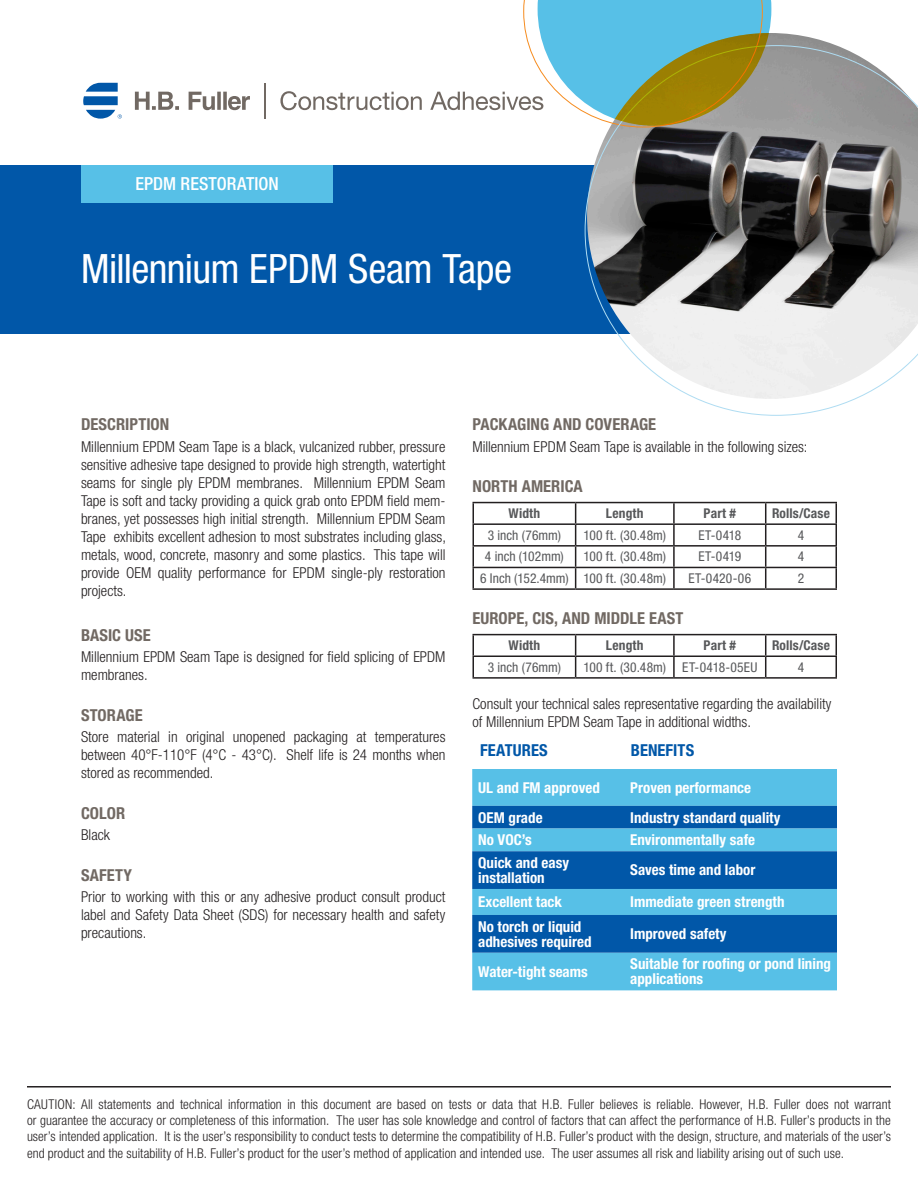
<style>
.page{position:relative;width:918px;height:1188px;background:#fff}
.page>*{position:absolute;margin:0;border:0;box-sizing:border-box;transform-origin:0 0}
.t1{font:condensed 40.5px "Helvetica Neue LT Std";letter-spacing:-.015em;color:#fff}
.t2{font:500 condensed 18px "Helvetica Neue LT Std";letter-spacing:.005em;color:#fff}
.t3{font:700 condensed 16.5px "Helvetica Neue LT Std";letter-spacing:.005em;color:#716963}
.t4{font:700 condensed 16.5px "Helvetica Neue LT Std";letter-spacing:.005em;color:#0157a8}
.t5{font:300 condensed 15px/18px "Helvetica Neue LT Std";color:#231f20;text-align:justify}
.t6{font:700 condensed 15px/15px "Helvetica Neue LT Std";color:#fff}
.t7{font:300 condensed 13.5px/16.5px "Helvetica Neue LT Std";letter-spacing:.005em;color:#231f20;text-align:justify}
.t8{font:condensed 13.5px "Helvetica Neue LT Std";letter-spacing:.005em;color:#57585a}
.t9{font:700 condensed 13.5px "Helvetica Neue LT Std";letter-spacing:.01em;color:#57585a}
.t10{font:condensed 13.5px "Helvetica Neue LT Std";letter-spacing:.025em;color:#57585a}
</style>
<div class="page">
<div style="left:0;top:166px;width:698px;height:168px;background:#0157a8"></div>
<div style="left:82px;top:166px;width:251px;height:37px;background:#57c0e7"></div>
<hr style="left:472px;top:502px;width:104px;height:1px;background:#231f20">
<hr style="left:472px;top:503px;width:2px;height:20px;background:#231f20">
<hr style="left:576px;top:502px;width:98px;height:1px;background:#231f20">
<hr style="left:674px;top:502px;width:92px;height:1px;background:#231f20">
<hr style="left:673px;top:503px;width:2px;height:20px;background:#231f20">
<hr style="left:766px;top:502px;width:71px;height:1px;background:#231f20">
<hr style="left:472px;top:523px;width:104px;height:2px;background:#231f20">
<hr style="left:472px;top:525px;width:2px;height:20px;background:#231f20">
<hr style="left:576px;top:523px;width:98px;height:2px;background:#231f20">
<hr style="left:674px;top:523px;width:92px;height:2px;background:#231f20">
<hr style="left:673px;top:525px;width:2px;height:20px;background:#231f20">
<hr style="left:766px;top:523px;width:71px;height:2px;background:#231f20">
<hr style="left:472px;top:545px;width:104px;height:2px;background:#231f20">
<hr style="left:472px;top:547px;width:2px;height:20px;background:#231f20">
<hr style="left:576px;top:545px;width:98px;height:2px;background:#231f20">
<hr style="left:674px;top:545px;width:92px;height:2px;background:#231f20">
<hr style="left:673px;top:547px;width:2px;height:20px;background:#231f20">
<hr style="left:766px;top:545px;width:71px;height:2px;background:#231f20">
<hr style="left:472px;top:567px;width:104px;height:1px;background:#231f20">
<hr style="left:472px;top:568px;width:2px;height:20px;background:#231f20">
<hr style="left:576px;top:567px;width:98px;height:1px;background:#231f20">
<svg style="left:575px;top:503px;width:1px;height:85px"></svg>
<hr style="left:674px;top:567px;width:92px;height:1px;background:#231f20">
<hr style="left:673px;top:568px;width:2px;height:20px;background:#231f20">
<hr style="left:766px;top:567px;width:71px;height:1px;background:#231f20">
<svg style="left:765px;top:503px;width:1px;height:85px"></svg>
<svg style="left:836px;top:503px;width:1px;height:85px"></svg>
<hr style="left:472px;top:588px;width:104px;height:2px;background:#231f20">
<hr style="left:576px;top:588px;width:98px;height:2px;background:#231f20">
<hr style="left:674px;top:588px;width:92px;height:2px;background:#231f20">
<hr style="left:766px;top:588px;width:71px;height:2px;background:#231f20">
<hr style="left:473px;top:634px;width:103px;height:1px;background:#231f20">
<hr style="left:576px;top:634px;width:98px;height:1px;background:#231f20">
<hr style="left:674px;top:634px;width:92px;height:1px;background:#231f20">
<hr style="left:673px;top:635px;width:2px;height:21px;background:#231f20">
<hr style="left:766px;top:634px;width:71px;height:1px;background:#231f20">
<hr style="left:473px;top:656px;width:103px;height:1px;background:#231f20">
<svg style="left:473px;top:635px;width:1px;height:42px"></svg>
<hr style="left:576px;top:656px;width:98px;height:1px;background:#231f20">
<svg style="left:575px;top:635px;width:1px;height:42px"></svg>
<hr style="left:674px;top:656px;width:92px;height:1px;background:#231f20">
<hr style="left:673px;top:657px;width:2px;height:20px;background:#231f20">
<hr style="left:766px;top:656px;width:71px;height:1px;background:#231f20">
<svg style="left:765px;top:635px;width:1px;height:42px"></svg>
<svg style="left:836px;top:635px;width:1px;height:42px"></svg>
<hr style="left:473px;top:677px;width:103px;height:2px;background:#231f20">
<hr style="left:576px;top:677px;width:98px;height:2px;background:#231f20">
<hr style="left:674px;top:677px;width:92px;height:2px;background:#231f20">
<hr style="left:766px;top:677px;width:71px;height:2px;background:#231f20">
<svg style="left:585px;top:45px;width:333px;height:371px"></svg>
<hr style="left:27px;top:1086px;width:864px;height:2px;background:#231f20">
<svg style="left:472px;top:769px;width:365px;height:221px;background:#3292cb"></svg>
<svg style="left:280px;top:91px;width:142px;height:19px"></svg>
<svg style="left:430px;top:0;width:341px;height:127px"></svg>
<svg style="left:135px;top:92px;width:115px;height:18px"></svg>
<svg style="left:83px;top:83px;width:39px;height:36px"></svg>
<hr style="left:265px;top:83px;width:1px;height:36px;background:#716963">
<p class="t2" style="left:136px;top:173px;width:145px">EPDM RESTORATION</p>
<h1 class="t1" style="left:81px;top:245px;width:433px">Millennium EPDM Seam Tape</h1>
<p class="t3" style="left:81px;top:414px;width:90px">DESCRIPTION</p>
<p class="t5" style="left:81px;top:437px;width:367px">Millennium EPDM Seam Tape is a black, vulcanized rubber, pressure sensitive adhesive tape designed to provide high strength, watertight seams for single ply EPDM membranes. Millennium EPDM Seam Tape is soft and tacky providing a quick grab onto EPDM field mem&shy;branes, yet possesses high initial strength. Millennium EPDM Seam Tape exhibits excellent adhesion to most substrates including glass, metals, wood, concrete, masonry and some plastics. This tape will provide OEM quality performance for EPDM single-ply restoration projects.</p>
<p class="t3" style="left:81px;top:625px;width:71px">BASIC USE</p>
<p class="t5" style="left:81px;top:648px;width:366px">Millennium EPDM Seam Tape is designed for field splicing of EPDM membranes.</p>
<p class="t3" style="left:81px;top:705px;width:63px">STORAGE</p>
<p class="t5" style="left:81px;top:728px;width:366px">Store material in original unopened packaging at temperatures between 40°F-110°F (4°C - 43°C). Shelf life is 24 months when stored as recommended.</p>
<p class="t3" style="left:81px;top:803px;width:46px">COLOR</p>
<p class="t5" style="left:81px;top:826px;width:30px">Black</p>
<p class="t3" style="left:81px;top:865px;width:53px">SAFETY</p>
<p class="t5" style="left:81px;top:888px;width:366px">Prior to working with this or any adhesive product consult product label and Safety Data Sheet (SDS) for necessary health and safety precautions.</p>
<p class="t3" style="left:472px;top:414px;width:185px">PACKAGING AND COVERAGE</p>
<p class="t5" style="left:472px;top:437px;width:336px">Millennium EPDM Seam Tape is available in the following sizes:</p>
<p class="t3" style="left:472px;top:476px;width:112px">NORTH AMERICA</p>
<p class="t9" style="left:509px;top:505px;width:33px">Width</p>
<p class="t9" style="left:606px;top:505px;width:39px">Length</p>
<p class="t9" style="left:704px;top:505px;width:34px">Part #</p>
<p class="t9" style="left:772px;top:505px;width:59px">Rolls/Case</p>
<p class="t8" style="left:488px;top:527px;width:75px">3 inch (76mm)</p>
<p class="t10" style="left:583px;top:527px;width:84px">100 ft. (30.48m)</p>
<p class="t8" style="left:698px;top:527px;width:44px">ET-0418</p>
<p class="t8" style="left:798px;top:527px;width:8px">4</p>
<p class="t8" style="left:485px;top:549px;width:80px">4 inch (102mm)</p>
<p class="t10" style="left:583px;top:549px;width:84px">100 ft. (30.48m)</p>
<p class="t8" style="left:698px;top:549px;width:44px">ET-0419</p>
<p class="t8" style="left:798px;top:549px;width:8px">4</p>
<p class="t8" style="left:480px;top:571px;width:188px">6 Inch (152.4mm) 100 ft. (30.48m)</p>
<p class="t8" style="left:688px;top:571px;width:64px">ET-0420-06</p>
<p class="t8" style="left:798px;top:571px;width:8px">2</p>
<p class="t3" style="left:473px;top:608px;width:213px">EUROPE, CIS, AND MIDDLE EAST</p>
<p class="t9" style="left:509px;top:637px;width:33px">Width</p>
<p class="t9" style="left:606px;top:637px;width:39px">Length</p>
<p class="t9" style="left:704px;top:637px;width:34px">Part #</p>
<p class="t9" style="left:772px;top:637px;width:59px">Rolls/Case</p>
<p class="t8" style="left:488px;top:659px;width:75px">3 inch (76mm)</p>
<p class="t8" style="left:583px;top:659px;width:175px">100 ft. (30.48m) ET-0418-05EU</p>
<p class="t8" style="left:798px;top:659px;width:8px">4</p>
<p class="t5" style="left:473px;top:694px;width:360px">Consult your technical sales representative regarding the availability of Millennium EPDM Seam Tape in additional widths.</p>
<p class="t4" style="left:480px;top:740px;width:69px">FEATURES</p>
<p class="t4" style="left:631px;top:740px;width:65px">BENEFITS</p>
<p class="t6" style="left:478px;top:780px;width:123px">UL and FM approved</p>
<p class="t6" style="left:630px;top:780px;width:122px">Proven performance</p>
<p class="t6" style="left:478px;top:810px;width:66px">OEM grade</p>
<p class="t6" style="left:630px;top:810px;width:152px">Industry standard quality</p>
<p class="t6" style="left:478px;top:832px;width:55px">No VOC’s</p>
<p class="t6" style="left:630px;top:832px;width:126px">Environmentally safe</p>
<p class="t6" style="left:478px;top:855px;width:92px">Quick and easy installation</p>
<p class="t6" style="left:630px;top:862px;width:127px">Saves time and labor</p>
<p class="t6" style="left:478px;top:894px;width:85px">Excellent tack</p>
<p class="t6" style="left:630px;top:894px;width:156px">Immediate green strength</p>
<p class="t6" style="left:478px;top:919px;width:115px">No torch or liquid adhesives required</p>
<p class="t6" style="left:630px;top:926px;width:98px">Improved safety</p>
<p class="t6" style="left:478px;top:964px;width:111px">Water-tight seams</p>
<p class="t6" style="left:630px;top:956px;width:202px">Suitable for roofing or pond lining applications</p>
<p class="t7" style="left:27px;top:1095px;width:866px">CAUTION: All statements and technical information in this document are based on tests or data that H.B. Fuller believes is reliable. However, H.B. Fuller does not warrant or guarantee the accuracy or completeness of this information. The user has sole knowledge and control of factors that can affect the performance of H.B. Fuller’s products in the user’s intended application. It is the user’s responsibility to conduct tests to determine the compatibility of H.B. Fuller’s product with the design, structure, and materials of the user’s end product and the suitability of H.B. Fuller’s product for the user’s method of application and intended use. The user assumes all risk and liability arising out of such use.</p>
</div>
